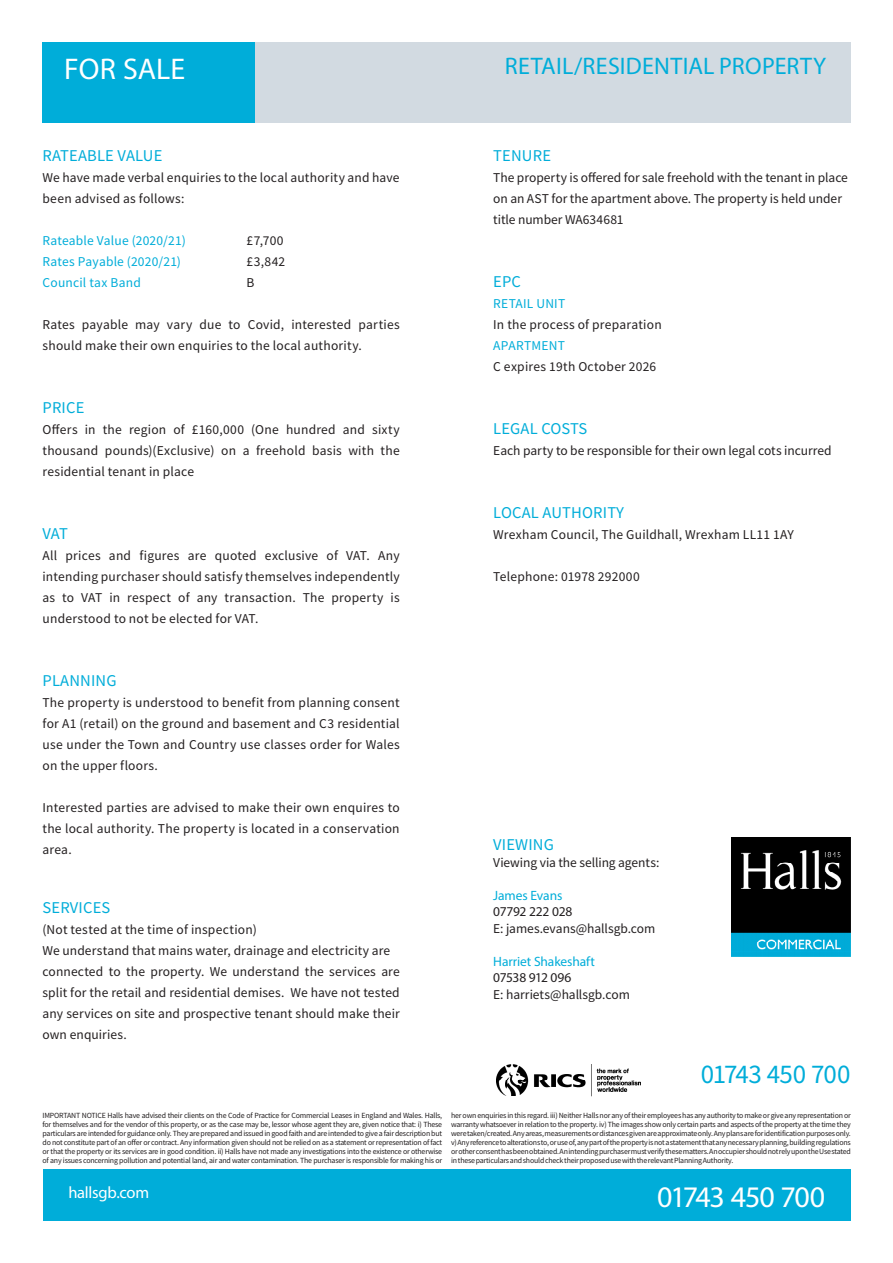
<style>
.page{position:relative;width:893px;height:1263px;background:#fff}
.page>*{position:absolute;margin:0;border:0;box-sizing:border-box;transform-origin:0 0}
.t1{font:30px "Myriad Pro";letter-spacing:-.03em;color:#fff}
.t2{font:27px "Source Sans Pro";letter-spacing:-.025em;color:#00add9}
.Halls_main_body_bull{font:24px "Myriad Pro";letter-spacing:.015em;color:#00add9}
.t3{font:16.5px "Source Sans Pro";letter-spacing:.01em;color:#00add9}
.t4{font:16.5px "Myriad Pro";letter-spacing:-.015em;color:#fff}
.t5{font:13.5px/21px "Source Sans Pro";letter-spacing:.01em;color:#231f20;text-align:justify}
.t6{font:13.5px "Source Sans Pro";letter-spacing:.015em;color:#00add9}
.t7{font:13.5px "Myriad Pro";letter-spacing:-.01em;color:#00add9}
.t8{font:13.5px "Myriad Pro";letter-spacing:-.03em;color:#231f20}
.Halls_misrep{font:7.8px/9px "Source Sans Pro";letter-spacing:-.025em;color:#231f20;text-align:justify}
</style>
<div class="page">
<div style="left:43px;top:1169px;width:808px;height:51px;background:#00add9"></div>
<img style="left:497px;top:1064px;width:143px;height:33px">
<img style="left:732px;top:838px;width:119px;height:118px">
<div style="left:43px;top:43px;width:212px;height:80px;background:#00add9"></div>
<div style="left:255px;top:43px;width:595px;height:80px;background:#d2dae1"></div>
<p class="t1" style="left:64px;top:51px;width:123px">FOR SALE</p>
<p class="Halls_main_body_bull" style="left:505px;top:51px;width:323px">RETAIL/RESIDENTIAL PROPERTY</p>
<p class="t3" style="left:43px;top:145px;width:121px">RATEABLE VALUE</p>
<p class="t5" style="left:43px;top:167px;width:359px">We have made verbal enquiries to the local authority and have been advised as follows:</p>
<p class="t6" style="left:43px;top:232px;width:145px">Rateable Value (2020/21)</p>
<p class="t5" style="left:247px;top:230px;width:38px">£7,700</p>
<p class="t6" style="left:43px;top:253px;width:140px">Rates Payable (2020/21)</p>
<p class="t5" style="left:247px;top:251px;width:40px">£3,842</p>
<p class="t6" style="left:43px;top:274px;width:100px">Council tax Band</p>
<p class="t5" style="left:247px;top:272px;width:9px">B</p>
<p class="t5" style="left:43px;top:314px;width:359px">Rates payable may vary due to Covid, interested parties should make their own enquiries to the local authority.</p>
<p class="t3" style="left:43px;top:397px;width:43px">PRICE</p>
<p class="t5" style="left:43px;top:419px;width:359px">Offers in the region of £160,000 (One hundred and sixty thousand pounds)(Exclusive) on a freehold basis with the residential tenant in place</p>
<p class="t3" style="left:43px;top:523px;width:27px">VAT</p>
<p class="t5" style="left:43px;top:545px;width:359px">All prices and figures are quoted exclusive of VAT. Any intending purchaser should satisfy themselves independently as to VAT in respect of any transaction. The property is understood to not be elected for VAT.</p>
<p class="t3" style="left:43px;top:670px;width:76px">PLANNING</p>
<p class="t5" style="left:43px;top:692px;width:359px">The property is understood to benefit from planning consent for A1 (retail) on the ground and basement and C3 residential use under the Town and Country use classes order for Wales on the upper floors.</p>
<p class="t5" style="left:43px;top:797px;width:359px">Interested parties are advised to make their own enquires to the local authority. The property is located in a conservation area.</p>
<p class="t3" style="left:43px;top:897px;width:69px">SERVICES</p>
<p class="t5" style="left:43px;top:919px;width:216px">(Not tested at the time of inspection)</p>
<p class="t5" style="left:43px;top:940px;width:349px">We understand that mains water, drainage and electricity are</p>
<p class="t5" style="left:43px;top:961px;width:359px">connected to the property. We understand the services are split for the retail and residential demises. We have not tested any services on site and prospective tenant should make their own enquiries.</p>
<p class="t3" style="left:493px;top:145px;width:59px">TENURE</p>
<p class="t5" style="left:493px;top:167px;width:356px;text-align:left">The property is offered for sale freehold with the tenant in place on an AST for the apartment above. The property is held under title number WA634681</p>
<p class="t3" style="left:493px;top:271px;width:29px">EPC</p>
<p class="t6" style="left:493px;top:295px;width:73px">RETAIL UNIT</p>
<p class="t5" style="left:493px;top:314px;width:170px">In the process of preparation</p>
<p class="t6" style="left:493px;top:337px;width:73px">APARTMENT</p>
<p class="t5" style="left:493px;top:356px;width:164px">C expires 19th October 2026</p>
<p class="t3" style="left:493px;top:418px;width:96px">LEGAL COSTS</p>
<p class="t5" style="left:493px;top:440px;width:340px">Each party to be responsible for their own legal cots incurred</p>
<p class="t3" style="left:493px;top:502px;width:132px">LOCAL AUTHORITY</p>
<p class="t5" style="left:493px;top:524px;width:302px">Wrexham Council, The Guildhall, Wrexham LL11 1AY</p>
<p class="t5" style="left:493px;top:566px;width:148px">Telephone: 01978 292000</p>
<p class="t3" style="left:493px;top:834px;width:62px">VIEWING</p>
<p class="t5" style="left:493px;top:851px;width:168px">Viewing via the selling agents:</p>
<p class="t7" style="left:493px;top:887px;width:71px">James Evans</p>
<p class="t8" style="left:493px;top:903px;width:81px">07792 222 028</p>
<p class="t5" style="left:493px;top:917px;width:164px">E: james.evans@hallsgb.com</p>
<p class="t7" style="left:493px;top:953px;width:103px">Harriet Shakeshaft</p>
<p class="t8" style="left:493px;top:969px;width:80px">07538 912 096</p>
<p class="t5" style="left:493px;top:983px;width:138px">E: harriets@hallsgb.com</p>
<p class="t2" style="left:701px;top:1056px;width:151px">01743 450 700</p>
<p class="Halls_misrep" style="left:43px;top:1111px;width:401px">IMPORTANT NOTICE Halls have advised their clients on the Code of Practice for Commercial Leases in England and Wales. Halls, for themselves and for the vendor of this property, or as the case may be, lessor whose agent they are, given notice that: i) These particulars are intended for guidance only. They are prepared and issued in good faith and are intended to give a fair description but do not constitute part of an offer or contract. Any information given should not be relied on as a statement or representation of fact or that the property or its services are in good condition. ii) Halls have not made any investigations into the existence or otherwise of any issues concerning pollution and potential land, air and water contamination. The purchaser is responsible for making his or</p>
<p class="Halls_misrep" style="left:451px;top:1111px;width:401px">her own enquiries in this regard. iii) Neither Halls nor any of their employees has any authority to make or give any representation or warranty whatsoever in relation to the property. iv) The images show only certain parts and aspects of the property at the time they were taken/created. Any areas, measurements or distances given are approximate only. Any plans are for identification purposes only. v) Any reference to alterations to, or use of, any part of the property is not a statement that any necessary planning, building regulations or other consent has been obtained. An intending purchaser must verify these matters. An occupier should not rely upon the Use stated in these particulars and should check their proposed use with the relevant Planning Authority.</p>
<p class="t4" style="left:68px;top:1182px;width:82px">hallsgb.com</p>
<p class="t1" style="left:657px;top:1178px;width:170px">01743 450 700</p>
</div>
